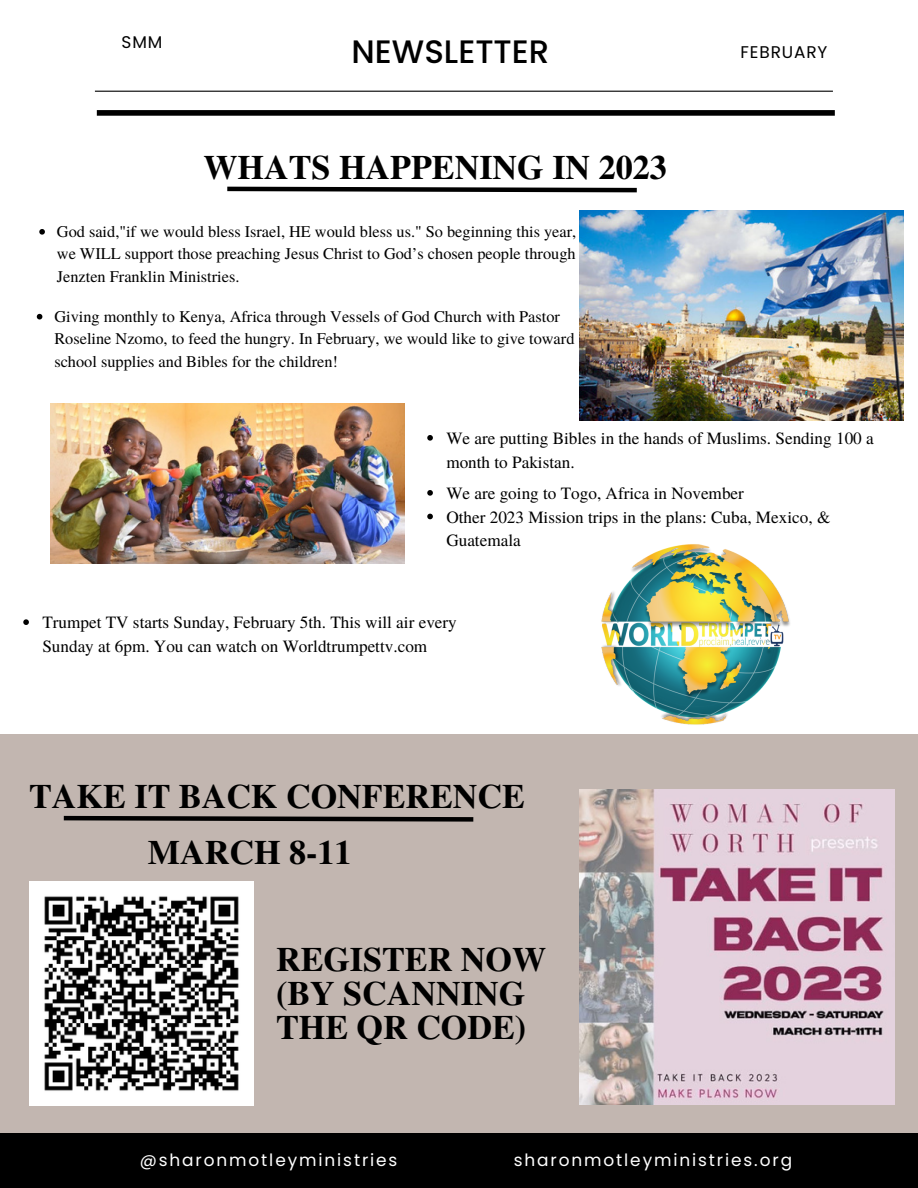
<style>
.page{position:relative;width:918px;height:1188px;background:#fff}
.page>*{position:absolute;margin:0;border:0;box-sizing:border-box;transform-origin:0 0}
.t1{font:700 34.2px/33.8px "Te X Gyre Termes";color:#000}
.t2{font:500 32.4px "Poppins";color:#000}
.t3{font:17.25px/23.7px "Te X Gyre Termes";color:#000}
.t4{font:16.95px "Poppins";letter-spacing:.11em;color:#fff}
.t5{font:16.95px "Poppins";letter-spacing:.05em;color:#000}
.t6{font:16.35px/22.5px "Te X Gyre Termes";color:#000;text-align:justify}
</style>
<div class="page">
<hr style="left:95px;top:91px;width:738px;height:1px;background:#000">
<div style="left:0;top:735px;width:918px;height:453px;background:#c2b6b0"></div>
<div style="left:97px;top:110px;width:738px;height:6px;background:#000"></div>
<svg style="left:227px;top:186px;width:410px;height:7px"></svg>
<div style="left:0;top:1133px;width:918px;height:55px;background:#000"></div>
<img style="left:580px;top:210px;width:324px;height:211px">
<img style="left:51px;top:404px;width:353px;height:160px">
<img style="left:559px;top:544px;width:252px;height:191px">
<img style="left:580px;top:790px;width:315px;height:315px">
<img style="left:29px;top:882px;width:224px;height:224px">
<svg style="left:39px;top:229px;width:6px;height:6px"></svg>
<svg style="left:37px;top:314px;width:5px;height:5px"></svg>
<svg style="left:427px;top:435px;width:6px;height:6px"></svg>
<svg style="left:427px;top:490px;width:6px;height:6px"></svg>
<svg style="left:427px;top:514px;width:6px;height:5px"></svg>
<svg style="left:23px;top:619px;width:6px;height:6px"></svg>
<svg style="left:63px;top:815px;width:411px;height:7px"></svg>
<p class="t5" style="left:122px;top:30px;width:42px">SMM</p>
<h2 class="t2" style="left:352px;top:29px;width:199px">NEWSLETTER</h2>
<p class="t5" style="left:741px;top:40px;width:88px">FEBRUARY</p>
<h1 class="t1" style="left:204px;top:149px;width:465px">WHATS HAPPENING IN 2023</h1>
<p class="t6" style="left:57px;top:219px;width:521px">God said,"if we would bless Israel, HE would bless us." So beginning this year, we WILL support those preaching Jesus Christ to God’s chosen people through Jenzten Franklin Ministries.</p>
<p class="t6" style="left:54px;top:304px;width:522px;text-align:left">Giving monthly to Kenya, Africa through Vessels of God Church with Pastor<br>Roseline Nzomo, to feed the hungry. In February, we would like to give toward school supplies and Bibles for the children!</p>
<p class="t3" style="left:446px;top:425px;width:429px">We are putting Bibles in the hands of Muslims. Sending 100 a month to Pakistan.</p>
<p class="t3" style="left:446px;top:481px;width:386px">We are going to Togo, Africa in November<br>Other 2023 Mission trips in the plans: Cuba, Mexico, &amp;<br>Guatemala</p>
<p class="t3" style="left:42px;top:610px;width:416px">Trumpet TV starts Sunday, February 5th. This will air every<br>Sunday at 6pm. You can watch on Worldtrumpettv.com</p>
<h1 class="t1" style="left:29px;top:778px;width:497px">TAKE IT BACK CONFERENCE</h1>
<h1 class="t1" style="left:148px;top:834px;width:205px">MARCH 8-11</h1>
<h1 class="t1" style="left:276px;top:941px;width:272px">REGISTER NOW (BY SCANNING<br>THE QR CODE)</h1>
<p class="t4" style="left:140px;top:1148px;width:259px">@sharonmotleyministries</p>
<p class="t4" style="left:514px;top:1148px;width:280px">sharonmotleyministries.org</p>
</div>
